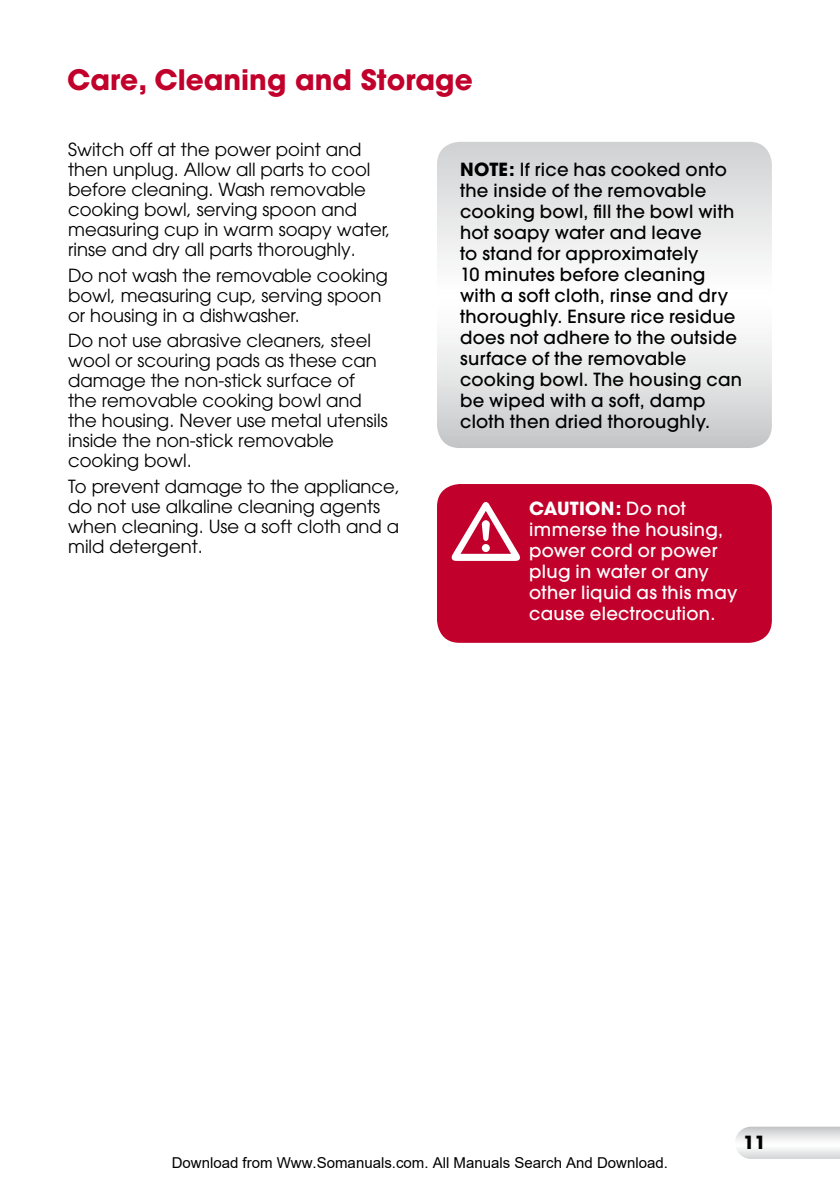
<style>
.page{position:relative;width:840px;height:1191px;background:#fff}
.page>*{position:absolute;margin:0;border:0;box-sizing:border-box;transform-origin:0 0}
.t1{font:700 28px "Avant Garde";color:#c1002b}
.t2{font:18px/20px "Avant Garde";color:#000}
.t3{font:500 18px/21px "Avant Garde";letter-spacing:.015em;color:#000}
.t4{font:500 18px/21px "Avant Garde";letter-spacing:.015em;color:#fff}
.t5{font:700 18px "Avant Garde";color:#000}
.t6{font:15px "Arial";color:#000}
.s1{font-weight:700}
</style>
<div class="page">
<svg style="left:736px;top:1126px;width:103px;height:32px"></svg>
<svg style="left:437px;top:142px;width:334px;height:306px"></svg>
<div style="left:437px;top:484px;width:334px;height:159px;background:#c1002b;border-radius:23px"></div>
<svg style="left:451px;top:502px;width:68px;height:59px"></svg>
<h1 class="t1" style="left:67px;top:62px;width:407px">Care, Cleaning and Storage</h1>
<p class="t2" style="left:68px;top:139px;width:323px">Switch off at the power point and then unplug. Allow all parts to cool before cleaning. Wash removable cooking bowl, serving spoon and measuring cup in warm soapy water, rinse and dry all parts thoroughly.</p>
<p class="t2" style="left:68px;top:265px;width:321px">Do not wash the removable cooking bowl, measuring cup, serving spoon or housing in a dishwasher.</p>
<p class="t2" style="left:68px;top:330px;width:321px">Do not use abrasive cleaners, steel wool or scouring pads as these can damage the non-stick surface of the removable cooking bowl and the housing. Never use metal utensils inside the non-stick removable cooking bowl.</p>
<p class="t2" style="left:68px;top:476px;width:333px">To prevent damage to the appliance, do not use alkaline cleaning agents when cleaning. Use a soft cloth and a mild detergent.</p>
<p class="t3" style="left:460px;top:159px;width:283px"><span class="s1">NOTE:</span> If rice has cooked onto the inside of the removable cooking bowl, fill the bowl with hot soapy water and leave<br>to stand for approximately<br>10 minutes before cleaning with a soft cloth, rinse and dry thoroughly. Ensure rice residue does not adhere to the outside surface of the removable cooking bowl. The housing can be wiped with a soft, damp cloth then dried thoroughly.</p>
<p class="t4" style="left:529px;top:498px;width:209px"><span class="s1">CAUTION:</span> Do not immerse the housing, power cord or power plug in water or any other liquid as this may cause electrocution.</p>
<p class="t5" style="left:743px;top:1131px;width:24px">11</p>
<p class="t6" style="left:172px;top:1154px;width:497px">Download from Www.Somanuals.com. All Manuals Search And Download.</p>
</div>
